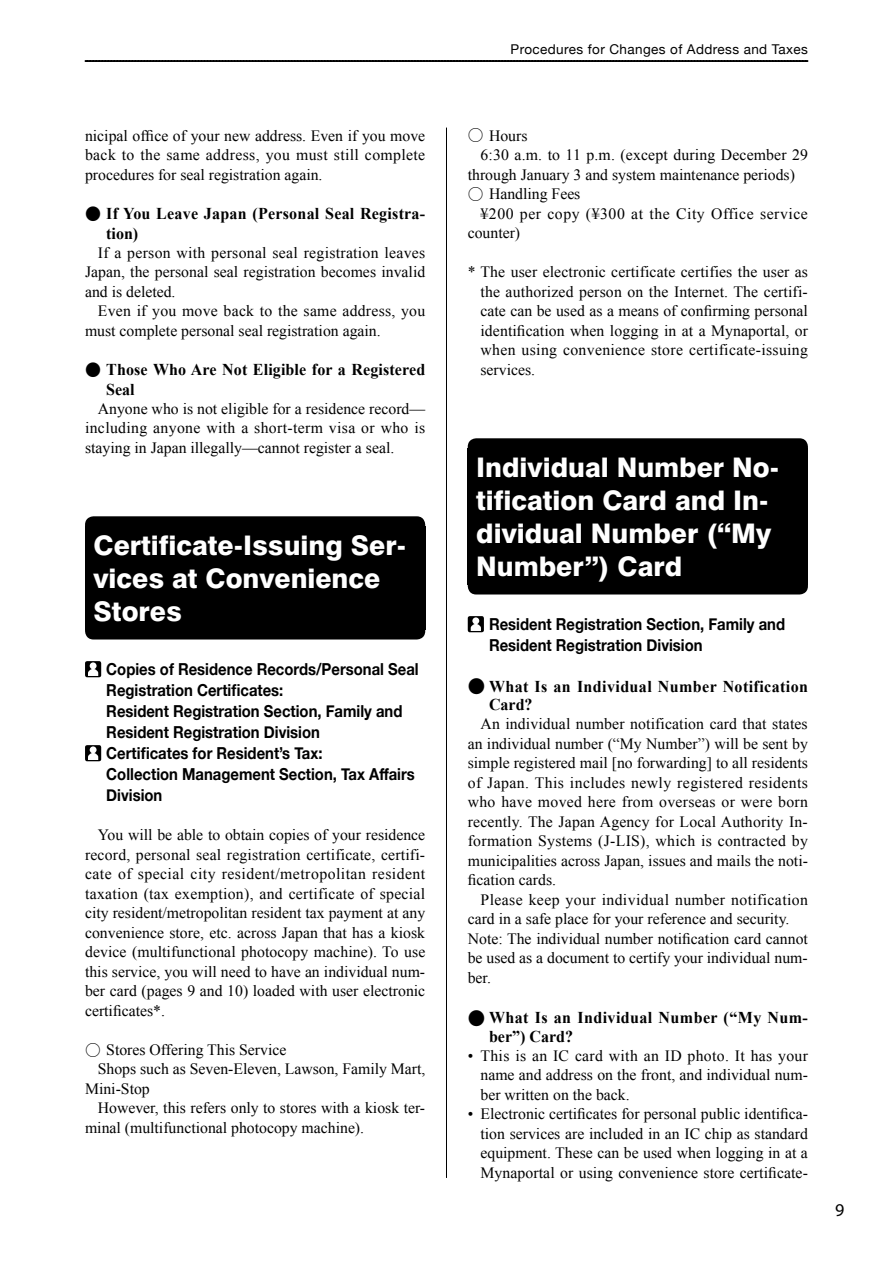
<style>
.page{position:relative;width:893px;height:1263px;background:#fff}
.page>*{position:absolute;margin:0;border:0;box-sizing:border-box;transform-origin:0 0}
.t1{font:800 27px/33px "Swiss 721 BT";color:#fff}
.t2{font:18px "Myriad Pro";color:#000}
.t3{font:700 16.5px/21px "Helvetica Neue";color:#000;scale:.9 1}
.t4{font:700 16.5px/19.5px "Times New Roman";letter-spacing:.015em;color:#000}
.t5{font:15.75px/19.5px "Times New Roman";color:#000;text-align:justify}
.t6{font:15.75px "Times New Roman";letter-spacing:.035em;color:#000}
.t7{font:13.5px "Helvetica Neue";letter-spacing:.03em;color:#000}
.s1{font-family:"Shin Go Pro";font-weight:300}
.s2{font-family:"Shin Go Pro"}
.s3{font-family:"Shin Go Pro";font-weight:300;font-size:18px}
</style>
<div class="page">
<hr style="left:446px;top:128px;width:1px;height:1050px;background:#000">
<svg style="left:85px;top:516px;width:340px;height:10px;background:#0a0a0a"></svg>
<div style="left:85px;top:526px;width:340px;height:103px;background:#000"></div>
<div style="left:85px;top:629px;width:340px;height:10px;background:#000"></div>
<div style="left:85px;top:661px;width:16px;height:16px;background:#000;border-radius:2px"></div>
<svg style="left:88px;top:662px;width:10px;height:14px"></svg>
<div style="left:85px;top:745px;width:16px;height:16px;background:#000;border-radius:2px"></div>
<svg style="left:88px;top:746px;width:10px;height:14px"></svg>
<svg style="left:468px;top:438px;width:340px;height:10px;background:#090909"></svg>
<div style="left:468px;top:448px;width:340px;height:136px;background:#000"></div>
<div style="left:468px;top:584px;width:340px;height:10px;background:#000"></div>
<div style="left:468px;top:616px;width:16px;height:16px;background:#000;border-radius:2px"></div>
<svg style="left:471px;top:617px;width:10px;height:14px"></svg>
<svg style="left:85px;top:60px;width:723px;height:2px"></svg>
<p class="t5" style="left:85px;top:125px;width:342px">nicipal office of your new address. Even if you move back to the same address, you must still complete procedures for seal registration again.</p>
<p class="t4" style="left:106px;top:204px;width:320px;text-indent:-21px"><span class="s1">●</span> If You Leave Japan (Personal Seal Registra&shy;tion)</p>
<p class="t5" style="left:85px;top:242px;width:342px;text-indent:13px">If a person with personal seal registration leaves Japan, the personal seal registration becomes invalid and is deleted.</p>
<p class="t5" style="left:85px;top:301px;width:342px;text-indent:13px">Even if you move back to the same address, you must complete personal seal registration again.</p>
<p class="t4" style="left:106px;top:360px;width:320px;text-indent:-21px"><span class="s1">●</span> Those Who Are Not Eligible for a Registered<br>Seal</p>
<p class="t5" style="left:85px;top:398px;width:342px;text-indent:13px">Anyone who is not eligible for a residence record— including anyone with a short-term visa or who is staying in Japan illegally—cannot register a seal.</p>
<h1 class="t1" style="left:94px;top:529px;width:314px">Certificate-Issuing Ser&shy;vices at Convenience<br>Stores</h1>
<p class="t3" style="left:106px;top:659px;width:349px">Copies of Residence Records/Personal Seal Registration Certificates:<br>Resident Registration Section, Family and Resident Registration Division<br>Certificates for Resident’s Tax:<br>Collection Management Section, Tax Affairs Division</p>
<p class="t5" style="left:85px;top:825px;width:342px;text-indent:13px">You will be able to obtain copies of your residence record, personal seal registration certificate, certifi&shy;cate of special city resident/metropolitan resident taxation (tax exemption), and certificate of special city resident/metropolitan resident tax payment at any convenience store, etc. across Japan that has a kiosk device (multifunctional photocopy machine). To use this service, you will need to have an individual num&shy;ber card (pages 9 and 10) loaded with user electronic certificates*.</p>
<p class="t5" style="left:85px;top:1040px;width:203px"><span class="s2">○</span> Stores Offering This Service</p>
<p class="t5" style="left:98px;top:1059px;width:329px">Shops such as Seven-Eleven, Lawson, Family Mart,</p>
<p class="t5" style="left:85px;top:1079px;width:66px">Mini-Stop</p>
<p class="t5" style="left:98px;top:1098px;width:329px">However, this refers only to stores with a kiosk ter-</p>
<p class="t5" style="left:85px;top:1118px;width:281px">minal (multifunctional photocopy machine).</p>
<p class="t7" style="left:511px;top:40px;width:299px">Procedures for Changes of Address and Taxes</p>
<p class="t5" style="left:468px;top:125px;width:61px"><span class="s2">○</span> Hours</p>
<p class="t5" style="left:480px;top:145px;width:329px">6:30 a.m. to 11 p.m. (except during December 29</p>
<p class="t5" style="left:468px;top:164px;width:329px">through January 3 and system maintenance periods)</p>
<p class="t5" style="left:468px;top:184px;width:114px"><span class="s2">○</span> Handling Fees</p>
<p class="t6" style="left:480px;top:203px;width:329px">¥200 per copy (¥300 at the City Office service</p>
<p class="t5" style="left:468px;top:223px;width:54px">counter)</p>
<p class="t5" style="left:480px;top:262px;width:329px;text-indent:-13px">* The user electronic certificate certifies the user as the authorized person on the Internet. The certifi&shy;cate can be used as a means of confirming personal identification when logging in at a Mynaportal, or when using convenience store certificate-issuing services.</p>
<h1 class="t1" style="left:476px;top:451px;width:304px">Individual Number No&shy;tification Card and In&shy;dividual Number (“My<br>Number”) Card</h1>
<p class="t3" style="left:489px;top:614px;width:330px">Resident Registration Section, Family and<br>Resident Registration Division</p>
<p class="t4" style="left:489px;top:676px;width:320px;line-height:18.8px;text-indent:-21px"><span class="s3">●</span> What Is an Individual Number Notification<br>Card?</p>
<p class="t5" style="left:468px;top:714px;width:342px;text-indent:13px">An individual number notification card that states an individual number (“My Number”) will be sent by simple registered mail [no forwarding] to all residents of Japan. This includes newly registered residents who have moved here from overseas or were born recently. The Japan Agency for Local Authority In&shy;formation Systems (J-LIS), which is contracted by municipalities across Japan, issues and mails the noti&shy;fication cards.</p>
<p class="t5" style="left:468px;top:890px;width:342px;text-align:left;text-indent:13px">Please keep your individual number notification card in a safe place for your reference and security.<br>Note: The individual number notification card cannot be used as a document to certify your individual num&shy;ber.</p>
<p class="t4" style="left:489px;top:1008px;width:320px;line-height:18.8px;text-indent:-21px"><span class="s3">●</span> What Is an Individual Number (“My Num&shy;ber”) Card?</p>
<p class="t5" style="left:480px;top:1046px;width:329px;text-indent:-13px">• This is an IC card with an ID photo. It has your name and address on the front, and individual num&shy;ber written on the back.</p>
<p class="t5" style="left:480px;top:1104px;width:329px;text-indent:-13px">• Electronic certificates for personal public identifica&shy;tion services are included in an IC chip as standard equipment. These can be used when logging in at a Mynaportal or using convenience store certificate-</p>
<p class="t2" style="left:835px;top:1199px;width:11px">9</p>
</div>
